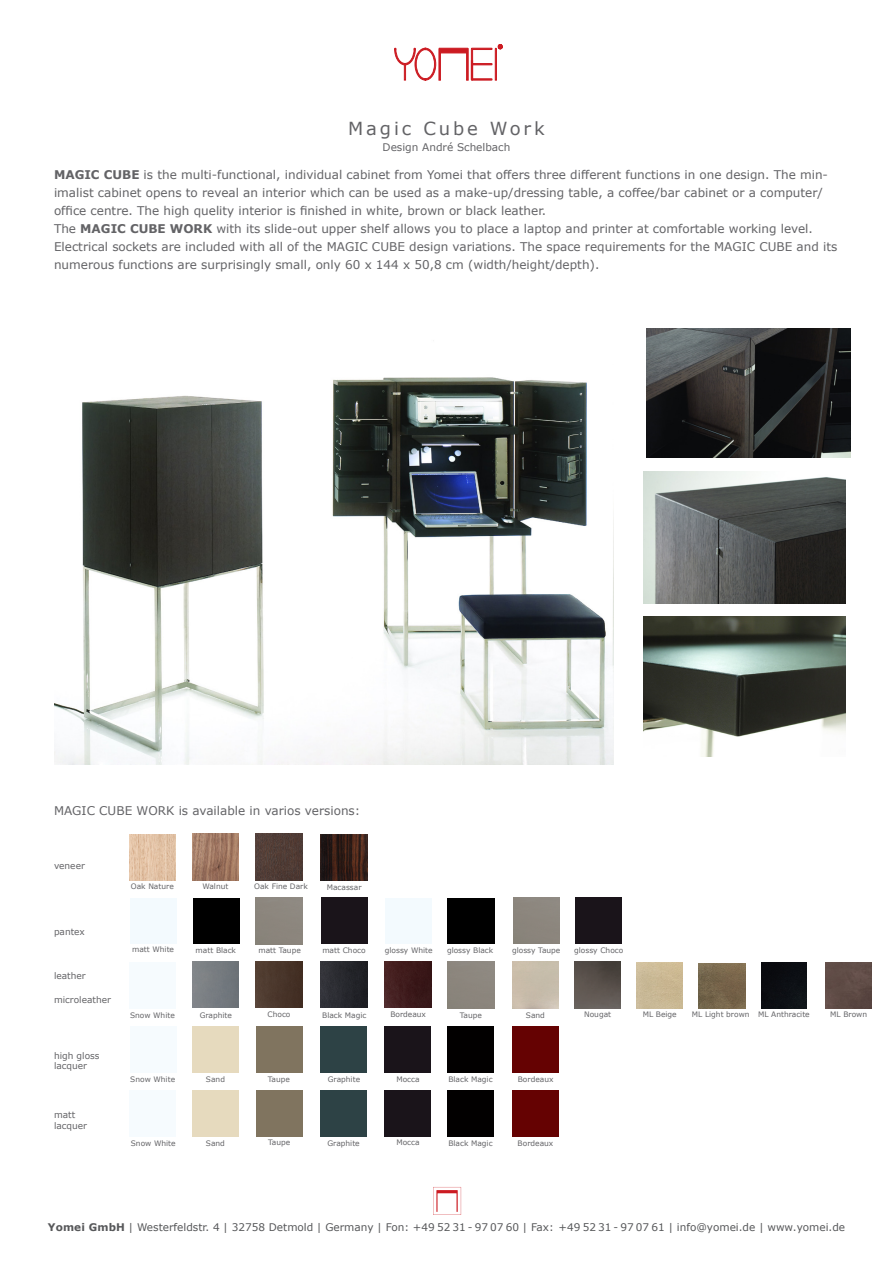
<style>
.page{position:relative;width:893px;height:1263px;background:#fff}
.page>*{position:absolute;margin:0;border:0;box-sizing:border-box;transform-origin:0 0}
.t1{font:18px "Verdana";letter-spacing:.16em;color:#636366}
.t2{font:12px/18px "Verdana";color:#636366}
.t3{font:10.5px "Verdana";color:#57585a}
.t4{font:10.5px "Verdana";color:#636366}
.t5{font:9px/10.8px "Verdana";color:#636366}
.t6{font:7.5px "Verdana";color:#636366}
.s1{font-weight:700}
</style>
<div class="page">
<svg style="left:395px;top:44px;width:107px;height:36px"></svg>
<img style="left:54px;top:377px;width:560px;height:387px">
<img style="left:644px;top:471px;width:202px;height:132px">
<img style="left:646px;top:328px;width:204px;height:130px">
<svg style="left:433px;top:1187px;width:28px;height:28px"></svg>
<img style="left:644px;top:617px;width:202px;height:140px">
<div style="left:129px;top:1090px;width:47px;height:46px;background:#f6fbfe"></div>
<div style="left:192px;top:1090px;width:47px;height:47px;background:#e6dabe"></div>
<div style="left:256px;top:1090px;width:46px;height:46px;background:#80745f"></div>
<img style="left:193px;top:961px;width:46px;height:47px">
<img style="left:256px;top:961px;width:46px;height:47px">
<img style="left:321px;top:961px;width:46px;height:47px">
<img style="left:321px;top:834px;width:46px;height:47px">
<div style="left:192px;top:1027px;width:47px;height:46px;background:#e6dabe"></div>
<img style="left:192px;top:834px;width:47px;height:46px">
<img style="left:256px;top:834px;width:46px;height:46px">
<div style="left:130px;top:1026px;width:46px;height:47px;background:#f6fbfe"></div>
<div style="left:320px;top:1090px;width:47px;height:46px;background:#2d4245"></div>
<div style="left:385px;top:1090px;width:46px;height:46px;background:#1a141a"></div>
<div style="left:447px;top:1090px;width:47px;height:46px;background:#020000"></div>
<div style="left:512px;top:1090px;width:47px;height:47px;background:#650202"></div>
<img style="left:385px;top:961px;width:46px;height:47px">
<div style="left:321px;top:1026px;width:46px;height:47px;background:#2d4245"></div>
<div style="left:385px;top:1026px;width:46px;height:47px;background:#1a141a"></div>
<div style="left:447px;top:1027px;width:47px;height:46px;background:#020000"></div>
<div style="left:512px;top:1026px;width:47px;height:47px;background:#650202"></div>
<div style="left:256px;top:1026px;width:46px;height:46px;background:#80745f"></div>
<img style="left:129px;top:834px;width:47px;height:47px">
<div style="left:130px;top:898px;width:46px;height:45px;background:#f3fafe"></div>
<div style="left:193px;top:898px;width:47px;height:45px;background:#000"></div>
<div style="left:385px;top:898px;width:46px;height:45px;background:#f3fafe"></div>
<div style="left:447px;top:898px;width:48px;height:45px;background:#000"></div>
<div style="left:575px;top:898px;width:46px;height:46px;background:#1a141a"></div>
<div style="left:321px;top:898px;width:47px;height:46px;background:#1a141a"></div>
<div style="left:130px;top:962px;width:46px;height:46px;background:#f6fbfe"></div>
<img style="left:699px;top:963px;width:46px;height:45px">
<div style="left:761px;top:962px;width:45px;height:46px;background:#0c0e13"></div>
<img style="left:825px;top:962px;width:47px;height:46px">
<img style="left:574px;top:961px;width:47px;height:47px">
<p class="t1" style="left:348px;top:116px;width:198px">Magic Cube Work</p>
<p class="t4" style="left:383px;top:140px;width:129px">Design André Schelbach</p>
<p class="t2" style="left:54px;top:166px;width:775px"><span class="s1">MAGIC CUBE</span> is the multi-functional, individual cabinet from Yomei that offers three different functions in one design. The min&shy;imalist cabinet opens to reveal an interior which can be used as a make-up/dressing table, a coffee/bar cabinet or a computer/ office centre. The high quelity interior is finished in white, brown or black leather.</p>
<p class="t2" style="left:54px;top:220px;width:785px">The <span class="s1">MAGIC CUBE WORK</span> with its slide-out upper shelf allows you to place a laptop and printer at comfortable working level.<br>Electrical sockets are included with all of the MAGIC CUBE design variations. The space requirements for the MAGIC CUBE and its numerous functions are surprisingly small, only 60 x 144 x 50,8 cm (width/height/depth).</p>
<p class="t2" style="left:54px;top:801px;width:308px">MAGIC CUBE WORK is available in varios versions:</p>
<p class="t5" style="left:54px;top:860px;width:32px">veneer</p>
<p class="t5" style="left:54px;top:926px;width:32px">pantex</p>
<p class="t5" style="left:54px;top:970px;width:33px">leather</p>
<p class="t5" style="left:54px;top:994px;width:58px">microleather</p>
<p class="t5" style="left:54px;top:1050px;width:47px">high gloss lacquer</p>
<p class="t5" style="left:54px;top:1109px;width:35px">matt lacquer</p>
<p class="t6" style="left:131px;top:881px;width:44px">Oak Nature</p>
<p class="t6" style="left:202px;top:881px;width:28px">Walnut</p>
<p class="t6" style="left:254px;top:881px;width:55px">Oak Fine Dark</p>
<p class="t6" style="left:327px;top:882px;width:36px">Macassar</p>
<p class="t6" style="left:132px;top:944px;width:44px">matt White</p>
<p class="t6" style="left:196px;top:945px;width:42px">matt Black</p>
<p class="t6" style="left:385px;top:945px;width:49px">glossy White</p>
<p class="t6" style="left:447px;top:945px;width:48px">glossy Black</p>
<p class="t6" style="left:258px;top:945px;width:44px">matt Taupe</p>
<p class="t6" style="left:322px;top:945px;width:45px">matt Choco</p>
<p class="t6" style="left:512px;top:945px;width:50px">glossy Taupe</p>
<p class="t6" style="left:574px;top:945px;width:51px">glossy Choco</p>
<p class="t6" style="left:130px;top:1010px;width:46px">Snow White</p>
<p class="t6" style="left:130px;top:1074px;width:46px">Snow White</p>
<p class="t6" style="left:267px;top:1009px;width:24px">Choco</p>
<p class="t6" style="left:200px;top:1010px;width:34px">Graphite</p>
<p class="t6" style="left:322px;top:1010px;width:46px">Black Magic</p>
<p class="t6" style="left:390px;top:1009px;width:37px">Bordeaux</p>
<p class="t6" style="left:460px;top:1010px;width:24px">Taupe</p>
<p class="t6" style="left:526px;top:1010px;width:21px">Sand</p>
<p class="t6" style="left:584px;top:1009px;width:29px">Nougat</p>
<p class="t6" style="left:643px;top:1009px;width:35px">ML Beige</p>
<p class="t6" style="left:692px;top:1009px;width:59px">ML Light brown</p>
<p class="t6" style="left:758px;top:1009px;width:53px">ML Anthracite</p>
<p class="t6" style="left:830px;top:1009px;width:38px">ML Brown</p>
<p class="t6" style="left:206px;top:1074px;width:21px">Sand</p>
<p class="t6" style="left:268px;top:1074px;width:24px">Taupe</p>
<p class="t6" style="left:328px;top:1074px;width:34px">Graphite</p>
<p class="t6" style="left:396px;top:1074px;width:25px">Mocca</p>
<p class="t6" style="left:448px;top:1074px;width:46px">Black Magic</p>
<p class="t6" style="left:518px;top:1074px;width:37px">Bordeaux</p>
<p class="t6" style="left:131px;top:1138px;width:46px">Snow White</p>
<p class="t6" style="left:206px;top:1138px;width:21px">Sand</p>
<p class="t6" style="left:268px;top:1137px;width:24px">Taupe</p>
<p class="t6" style="left:327px;top:1138px;width:34px">Graphite</p>
<p class="t6" style="left:396px;top:1137px;width:25px">Mocca</p>
<p class="t6" style="left:448px;top:1138px;width:46px">Black Magic</p>
<p class="t6" style="left:518px;top:1138px;width:37px">Bordeaux</p>
<p class="t3" style="left:48px;top:1220px;width:799px"><span class="s1">Yomei GmbH</span> | Westerfeldstr. 4 | 32758 Detmold | Germany | Fon: +49 52 31 - 97 07 60 | Fax: +49 52 31 - 97 07 61 | info@yomei.de | www.yomei.de</p>
</div>
